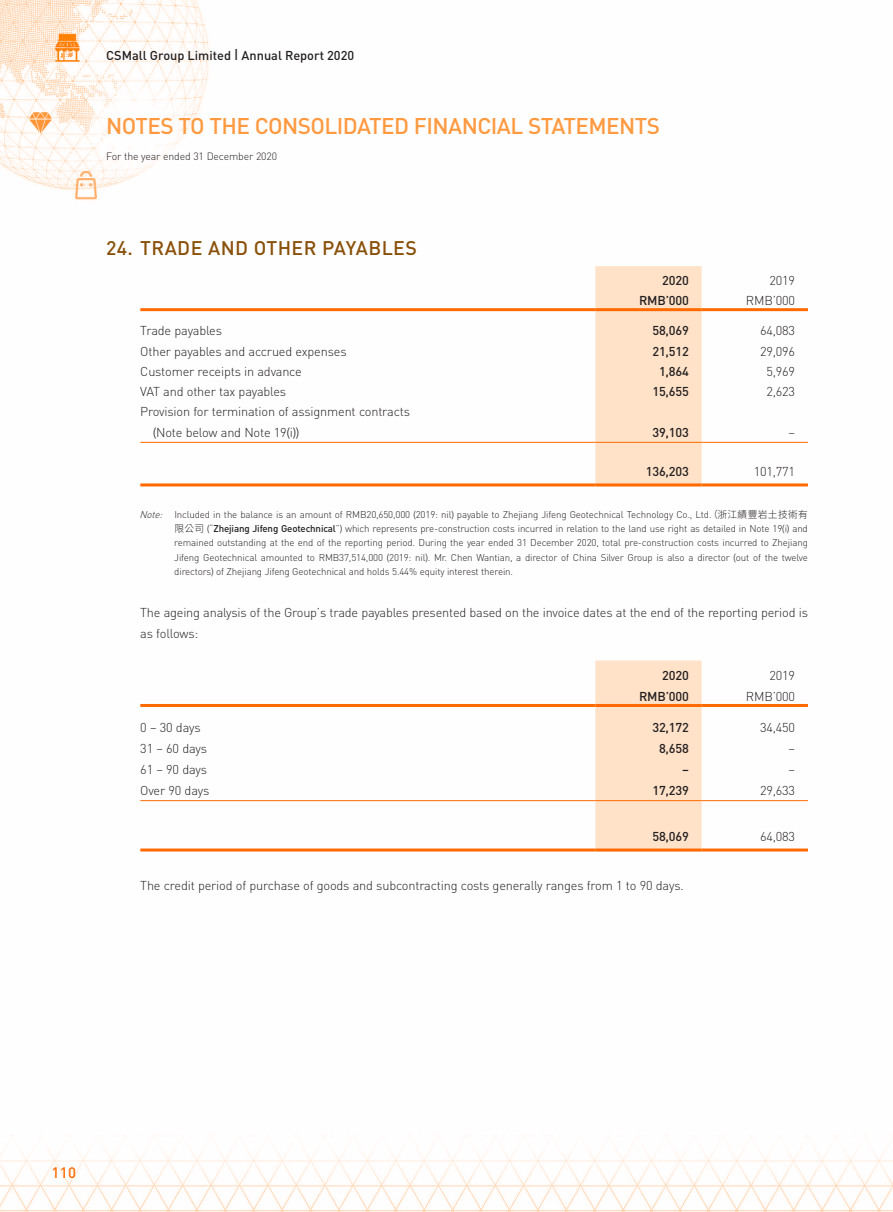
<style>
.page{position:relative;width:893px;height:1212px;background:#fff}
.page>*{position:absolute;margin:0;border:0;box-sizing:border-box;transform-origin:0 0}
.t1{font:500 22.5px "DIN Pro";letter-spacing:-.025em;color:#ff9a41}
.t2{font:500 19.5px "DIN Pro";letter-spacing:.02em;color:#895009}
.t3{font:500 15px "DIN Pro";color:#ff6a00}
.t4{font:300 12.75px/20.2px "DIN Pro";letter-spacing:-.015em;color:#231f20}
.t5{font:500 12.75px "DIN Pro";letter-spacing:-.015em;color:#231f20}
.t6{font:300 10.5px "DIN Pro";letter-spacing:-.015em;color:#231f20}
.t7{font:300 9.75px/14.2px "DIN Pro";letter-spacing:-.015em;color:#231f20;text-align:justify}
.s1{font-family:"Frutiger LT Std";font-stretch:condensed}
.s2{font-style:italic}
.s3{font-family:"Source Han Sans TC"}
.s4{font-weight:500}
</style>
<div class="page">
<img style="left:0;top:0;width:893px;height:1212px">
<div style="left:595px;top:266px;width:107px;height:217px;background:#ffe2c8"></div>
<hr style="left:140px;top:308px;width:455px;height:3px;background:#ff6a00">
<hr style="left:595px;top:308px;width:107px;height:3px;background:#ff6a00">
<hr style="left:702px;top:308px;width:106px;height:3px;background:#ff6a00">
<hr style="left:140px;top:442px;width:455px;height:1px;background:#ff6a00">
<hr style="left:595px;top:442px;width:107px;height:1px;background:#ff6a00">
<hr style="left:702px;top:442px;width:106px;height:1px;background:#ff6a00">
<hr style="left:140px;top:483px;width:455px;height:3px;background:#ff6a00">
<hr style="left:595px;top:483px;width:107px;height:3px;background:#ff6a00">
<hr style="left:702px;top:483px;width:106px;height:3px;background:#ff6a00">
<div style="left:595px;top:660px;width:107px;height:188px;background:#ffe2c8"></div>
<hr style="left:140px;top:704px;width:455px;height:3px;background:#ff6a00">
<hr style="left:595px;top:704px;width:107px;height:3px;background:#ff6a00">
<hr style="left:702px;top:704px;width:106px;height:3px;background:#ff6a00">
<hr style="left:140px;top:800px;width:455px;height:1px;background:#ff6a00">
<hr style="left:595px;top:800px;width:107px;height:1px;background:#ff6a00">
<hr style="left:702px;top:800px;width:106px;height:1px;background:#ff6a00">
<hr style="left:140px;top:848px;width:455px;height:3px;background:#ff6a00">
<hr style="left:595px;top:848px;width:107px;height:3px;background:#ff6a00">
<hr style="left:702px;top:848px;width:106px;height:3px;background:#ff6a00">
<h3 class="t5" style="left:106px;top:47px;width:250px">CSMall Group Limited | Annual Report 2020</h3>
<h1 class="t1" style="left:106px;top:111px;width:555px">NOTES TO THE CONSOLIDATED FINANCIAL STATEMENTS</h1>
<p class="t6" style="left:106px;top:149px;width:172px">For the year ended 31 December 2020</p>
<h2 class="t2" style="left:106px;top:235px;width:312px">24. TRADE AND OTHER PAYABLES</h2>
<h3 class="t5" style="left:662px;top:272px;width:28px">2020</h3>
<h3 class="t4" style="left:769px;top:270px;width:27px">2019</h3>
<h3 class="t5" style="left:639px;top:292px;width:51px">RMB’000</h3>
<h3 class="t4" style="left:746px;top:290px;width:51px">RMB’000</h3>
<h3 class="t4" style="left:140px;top:320px;width:83px">Trade payables</h3>
<h3 class="t5" style="left:652px;top:322px;width:38px">58,069</h3>
<h3 class="t4" style="left:760px;top:320px;width:37px">64,083</h3>
<h3 class="t4" style="left:140px;top:340px;width:208px">Other payables and accrued expenses</h3>
<h3 class="t5" style="left:652px;top:342px;width:38px">21,512</h3>
<h3 class="t4" style="left:760px;top:340px;width:37px">29,096</h3>
<h3 class="t4" style="left:140px;top:361px;width:163px">Customer receipts in advance</h3>
<h3 class="t5" style="left:659px;top:363px;width:31px">1,864</h3>
<h3 class="t4" style="left:766px;top:361px;width:30px">5,969</h3>
<h3 class="t4" style="left:140px;top:381px;width:147px">VAT and other tax payables</h3>
<h3 class="t5" style="left:652px;top:383px;width:38px">15,655</h3>
<h3 class="t4" style="left:766px;top:381px;width:30px">2,623</h3>
<h3 class="t4" style="left:153px;top:401px;width:258px;text-indent:-13px">Provision for termination of assignment contracts <span class="s1">(</span>Note below and Note 19<span class="s1">(</span>i<span class="s1">))</span></h3>
<h3 class="t5" style="left:652px;top:423px;width:38px">39,103</h3>
<h3 class="t4" style="left:789px;top:421px;width:8px">–</h3>
<h3 class="t5" style="left:646px;top:463px;width:45px">136,203</h3>
<h3 class="t4" style="left:754px;top:461px;width:43px">101,771</h3>
<p class="t7" style="left:174px;top:507px;width:635px;text-indent:-35px"><span class="s2">Note:</span> Included in the balance is an amount of RMB20,650,000 <span class="s1">(</span>2019: nil<span class="s1">)</span> payable to Zhejiang Jifeng Geotechnical Technology Co., Ltd.<span class="s3">（浙江績豐岩土技術有限公司</span> <span class="s1">(</span>“<span class="s4">Zhejiang Jifeng Geotechnical</span>”<span class="s1">)</span> which represents pre-construction costs incurred in relation to the land use right as detailed in Note 19<span class="s1">(</span>i<span class="s1">)</span> and remained outstanding at the end of the reporting period. During the year ended 31 December 2020, total pre-construction costs incurred to Zhejiang Jifeng Geotechnical amounted to RMB37,514,000 <span class="s1">(</span>2019: nil<span class="s1">)</span>. Mr. Chen Wantian, a director of China Silver Group is also a director <span class="s1">(</span>out of the twelve directors<span class="s1">)</span> of Zhejiang Jifeng Geotechnical and holds 5.44% equity interest therein.</p>
<h3 class="t4" style="left:140px;top:601px;width:669px;line-height:21px">The ageing analysis of the Group’s trade payables presented based on the invoice dates at the end of the reporting period is as follows:</h3>
<h3 class="t5" style="left:662px;top:667px;width:28px">2020</h3>
<h3 class="t4" style="left:769px;top:665px;width:27px">2019</h3>
<h3 class="t5" style="left:639px;top:688px;width:51px">RMB’000</h3>
<h3 class="t4" style="left:746px;top:686px;width:51px">RMB’000</h3>
<h3 class="t4" style="left:140px;top:717px;width:62px">0 – 30 days</h3>
<h3 class="t5" style="left:652px;top:719px;width:38px">32,172</h3>
<h3 class="t4" style="left:760px;top:717px;width:37px">34,450</h3>
<h3 class="t4" style="left:140px;top:738px;width:68px">31 – 60 days</h3>
<h3 class="t5" style="left:659px;top:740px;width:31px">8,658</h3>
<h3 class="t4" style="left:789px;top:738px;width:8px">–</h3>
<h3 class="t4" style="left:140px;top:759px;width:68px">61 – 90 days</h3>
<h3 class="t5" style="left:682px;top:761px;width:8px">–</h3>
<h3 class="t4" style="left:789px;top:759px;width:8px">–</h3>
<h3 class="t4" style="left:140px;top:780px;width:71px">Over 90 days</h3>
<h3 class="t5" style="left:652px;top:782px;width:38px">17,239</h3>
<h3 class="t4" style="left:760px;top:780px;width:37px">29,633</h3>
<h3 class="t5" style="left:652px;top:828px;width:38px">58,069</h3>
<h3 class="t4" style="left:760px;top:826px;width:37px">64,083</h3>
<h3 class="t4" style="left:140px;top:875px;width:545px">The credit period of purchase of goods and subcontracting costs generally ranges from 1 to 90 days.</h3>
<h3 class="t3" style="left:51px;top:1162px;width:26px">110</h3>
</div>
